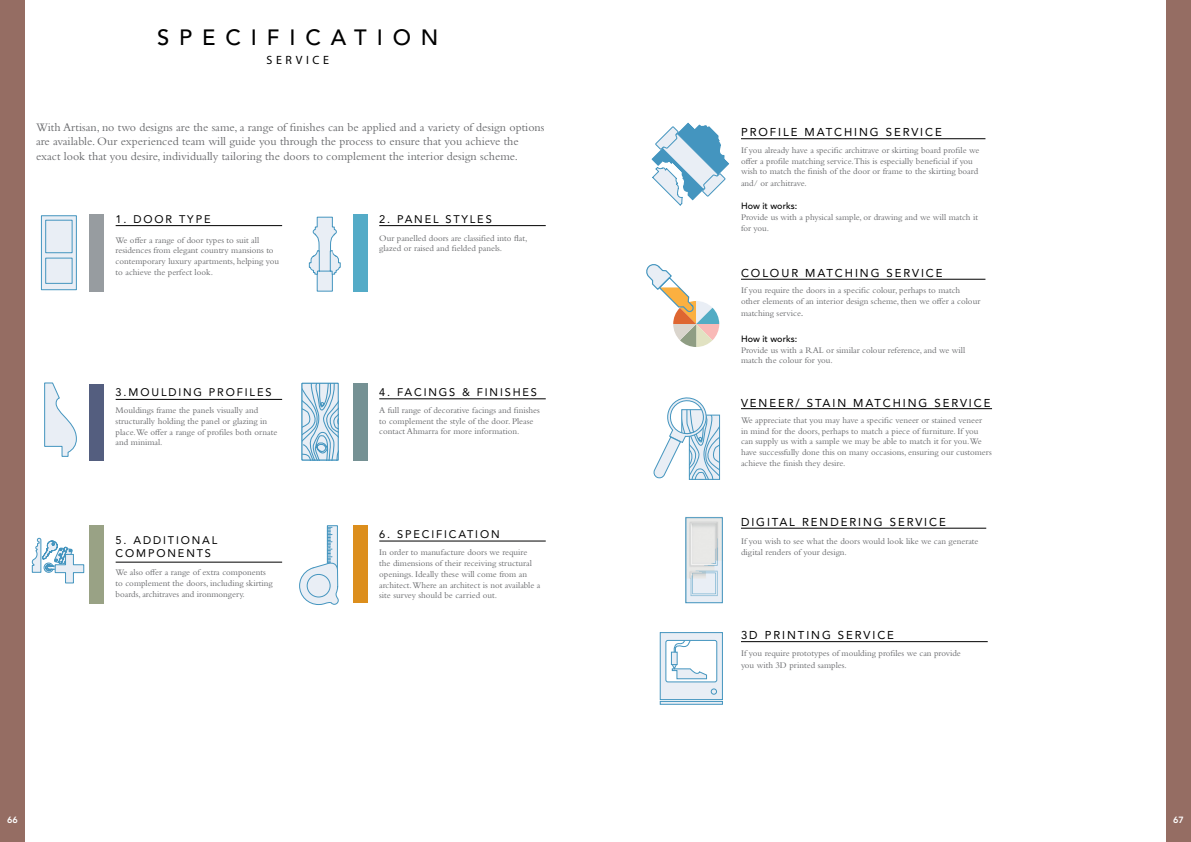
<style>
.page{position:relative;width:1191px;height:842px;background:#fff}
.page>*{position:absolute;margin:0;border:0;box-sizing:border-box;transform-origin:0 0}
.t1{font:500 22px "Avenir LT Std";letter-spacing:.45em;color:#000101}
.t2{font:12px/14.4px "Bembo Std";color:#656669}
.t3{font:12px "Myriad Pro";letter-spacing:.3em;color:#000101}
.t4{font:11.4px "Avenir LT Std";letter-spacing:.17em;color:#000}
.t5{font:11px/13.2px "Avenir LT Std";letter-spacing:.17em;color:#000}
.t6{font:9px/10.8px "Bembo Std";color:#656669}
.t7{font:500 9px "Avenir LT Std";color:#000}
.t8{font:800 9px "Avenir LT Std";color:#fff}
.s1{font-family:"Avenir LT Std";font-size:9.7px}
</style>
<div class="page">
<div style="left:1165px;top:0;width:26px;height:842px;background:#956d63"></div>
<div style="left:0;top:0;width:25px;height:842px;background:#956d63"></div>
<div style="left:41px;top:215px;width:36px;height:75px;background:#e9eef5;border:1px solid #4495bf"></div>
<div style="left:45px;top:258px;width:28px;height:26px;background:#e9eef5;border:1px solid #4495bf"></div>
<div style="left:45px;top:220px;width:28px;height:33px;background:#e9eef5;border:1px solid #4495bf"></div>
<svg style="left:44px;top:382px;width:33px;height:75px"></svg>
<svg style="left:308px;top:216px;width:33px;height:76px"></svg>
<svg style="left:32px;top:538px;width:52px;height:45px"></svg>
<hr style="left:116px;top:225px;width:166px;height:1px;background:#000">
<hr style="left:379px;top:225px;width:167px;height:1px;background:#000">
<hr style="left:116px;top:399px;width:166px;height:1px;background:#000">
<hr style="left:379px;top:398px;width:167px;height:1px;background:#000">
<hr style="left:116px;top:562px;width:166px;height:1px;background:#000">
<div style="left:89px;top:214px;width:15px;height:78px;background:#979ca0"></div>
<div style="left:89px;top:384px;width:15px;height:76px;background:#545e7f"></div>
<div style="left:89px;top:525px;width:15px;height:78px;background:#99a285"></div>
<svg style="left:299px;top:383px;width:40px;height:222px"></svg>
<div style="left:307px;top:574px;width:23px;height:23px;background:#e9eef5;border-radius:50%"></div>
<div style="left:307px;top:574px;width:24px;height:23px;border:1px solid #4495bf;border-radius:50%"></div>
<hr style="left:379px;top:540px;width:167px;height:1px;background:#000">
<div style="left:353px;top:525px;width:14px;height:78px;background:#dc8e1c"></div>
<div style="left:353px;top:383px;width:14px;height:77px;background:#759194"></div>
<div style="left:353px;top:214px;width:14px;height:78px;background:#54abc7"></div>
<div style="left:689px;top:415px;width:31px;height:65px;background:#4d9ac2;border:1px solid #4495bf"></div>
<svg style="left:653px;top:397px;width:66px;height:82px"></svg>
<hr style="left:741px;top:408px;width:251px;height:1px;background:#000">
<svg style="left:651px;top:122px;width:78px;height:84px"></svg>
<hr style="left:741px;top:138px;width:244px;height:1px;background:#000">
<hr style="left:741px;top:528px;width:245px;height:1px;background:#000">
<hr style="left:741px;top:641px;width:246px;height:1px;background:#000">
<svg style="left:659px;top:632px;width:64px;height:68px"></svg>
<svg style="left:660px;top:701px;width:63px;height:4px"></svg>
<hr style="left:741px;top:279px;width:244px;height:1px;background:#000">
<svg style="left:687px;top:519px;width:34px;height:82px"></svg>
<div style="left:685px;top:517px;width:38px;height:86px;border:1px solid #4495bf"></div>
<svg style="left:646px;top:264px;width:73px;height:83px"></svg>
<h1 class="t1" style="left:157px;top:25px;width:283px">SPECIFICATION</h1>
<h2 class="t3" style="left:266px;top:53px;width:64px">SERVICE</h2>
<p class="t2" style="left:36px;top:120px;width:510px">With Artisan, no two designs are the same, a range of finishes can be applied and a variety of design options are available. Our experienced team will guide you through the process to ensure that you achieve the exact look that you desire, individually tailoring the doors to complement the interior design scheme.</p>
<p class="t5" style="left:116px;top:212px;width:96px">1. DOOR TYPE</p>
<p class="t5" style="left:379px;top:212px;width:114px">2. PANEL STYLES</p>
<p class="t6" style="left:116px;top:234px;width:165px">We offer a range of door types to suit all residences from elegant country mansions to contemporary luxury apartments, helping you to achieve the perfect look.</p>
<p class="t6" style="left:379px;top:232px;width:150px">Our panelled doors are classified into flat, glazed or raised and fielded panels.</p>
<p class="t5" style="left:116px;top:386px;width:157px">3.MOULDING PROFILES</p>
<p class="t5" style="left:379px;top:385px;width:159px">4. FACINGS &amp; FINISHES</p>
<p class="t6" style="left:116px;top:405px;width:163px">Mouldings frame the panels visually and structurally holding the panel or glazing in place.We offer a range of profiles both ornate and minimal.</p>
<p class="t6" style="left:379px;top:404px;width:162px">A full range of decorative facings and finishes to complement the style of the door. Please contact Ahmarra for more information.</p>
<p class="t5" style="left:116px;top:534px;width:103px">5. ADDITIONAL<br>COMPONENTS</p>
<p class="t6" style="left:116px;top:567px;width:159px">We also offer a range of extra components to complement the doors, including skirting boards, architraves and ironmongery.</p>
<p class="t5" style="left:379px;top:528px;width:122px">6. SPECIFICATION</p>
<p class="t6" style="left:379px;top:547px;width:163px">In order to manufacture doors we require the dimensions of their receiving structural openings. Ideally these will come from an architect.Where an architect is not available a site survey should be carried out.</p>
<p class="t4" style="left:741px;top:125px;width:202px">PROFILE MATCHING SERVICE</p>
<p class="t6" style="left:741px;top:144px;width:240px">If you already have a specific architrave or skirting board profile we offer a profile matching service.This is especially beneficial if you wish to match the finish of the door or frame to the skirting board</p>
<p class="t6" style="left:741px;top:178px;width:67px">and/ or architrave.</p>
<p class="t7" style="left:741px;top:201px;width:58px">How it works:</p>
<p class="t6" style="left:741px;top:212px;width:238px">Provide us with a physical sample, or drawing and we will match it for you.</p>
<p class="t4" style="left:741px;top:266px;width:203px">COLOUR MATCHING SERVICE</p>
<p class="t6" style="left:741px;top:285px;width:241px">If you require the doors in a specific colour, perhaps to match other elements of an interior design scheme, then we offer a colour</p>
<p class="t6" style="left:741px;top:307px;width:64px">matching service<span class="s1">.</span></p>
<p class="t7" style="left:741px;top:334px;width:58px">How it works:</p>
<p class="t6" style="left:741px;top:344px;width:226px">Provide us with a RAL or similar colour reference, and we will match the colour for you.</p>
<p class="t4" style="left:741px;top:396px;width:251px">VENEER/ STAIN MATCHING SERVICE</p>
<p class="t6" style="left:741px;top:414px;width:252px">We appreciate that you may have a specific veneer or stained veneer<br>in mind for the doors, perhaps to match a piece of furniture. If you can supply us with a sample we may be able to match it for you.We have successfully done this on many occasions, ensuring our customers achieve the finish they desire.</p>
<p class="t4" style="left:741px;top:515px;width:206px">DIGITAL RENDERING SERVICE</p>
<p class="t6" style="left:741px;top:536px;width:239px">If you wish to see what the doors would look like we can generate digital renders of your design.</p>
<p class="t4" style="left:741px;top:628px;width:154px">3D PRINTING SERVICE</p>
<p class="t6" style="left:741px;top:647px;width:221px;line-height:11.7px">If you require prototypes of moulding profiles we can provide you with 3D printed samples.</p>
<p class="t8" style="left:7px;top:814px;width:12px">66</p>
<p class="t8" style="left:1173px;top:814px;width:12px">67</p>
</div>
